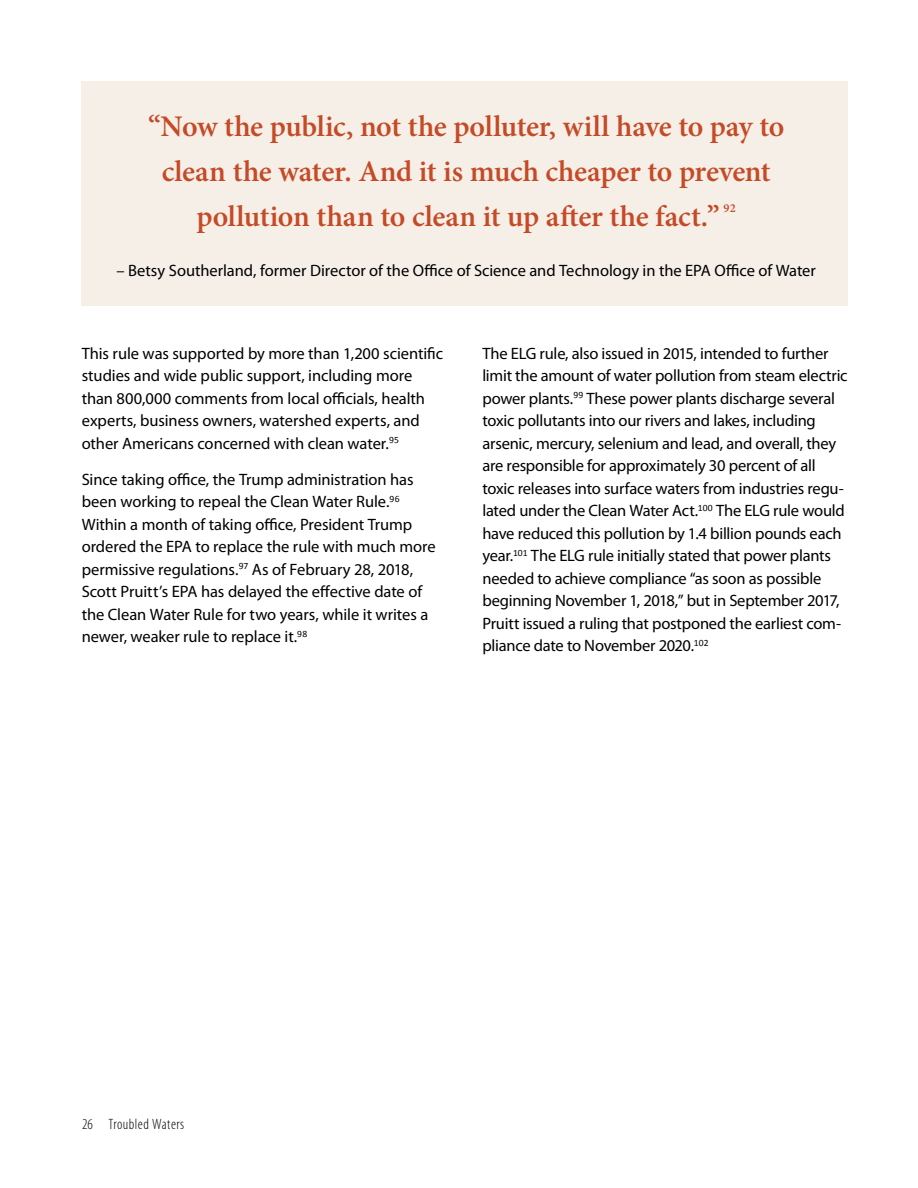
<style>
.page{position:relative;width:918px;height:1188px;background:#fff}
.page>*{position:absolute;margin:0;border:0;box-sizing:border-box;transform-origin:0 0}
.t1{font:600 30px/45px "Minion Pro";letter-spacing:-.01em;color:#c54a26;text-align:center}
.t2{font:16.5px/22.5px "Myriad Pro";letter-spacing:-.01em;color:#000}
.t3{font:300 condensed 15px "Myriad Pro";letter-spacing:.03em;color:#000}
.t4{font:600 12.3px "Minion Pro";color:#c54a26}
</style>
<div class="page">
<div style="left:82px;top:81px;width:766px;height:224px;background:#f5efe8"></div>
<h1 class="t1" style="left:148px;top:104px;width:638px">“Now the public, not the polluter, will have to pay to clean the water. And it is much cheaper to prevent pollution than to clean it up after the fact.”</h1>
<p class="t4" style="left:724px;top:199px;width:14px">92</p>
<p class="t2" style="left:116px;top:259px;width:701px">– Betsy Southerland, former Director of the Office of Science and Technology in the EPA Office of Water</p>
<p class="t2" style="left:82px;top:342px;width:363px">This rule was supported by more than 1,200 scientific studies and wide public support, including more than 800,000 comments from local officials, health experts, business owners, watershed experts, and other Americans concerned with clean water.<sup>95</sup></p>
<p class="t2" style="left:82px;top:468px;width:356px">Since taking office, the Trump administration has been working to repeal the Clean Water Rule.<sup>96<br></sup>Within a month of taking office, President Trump ordered the EPA to replace the rule with much more permissive regulations.<sup>97</sup> As of February 28, 2018, Scott Pruitt’s EPA has delayed the effective date of the Clean Water Rule for two years, while it writes a newer, weaker rule to replace it.<sup>98</sup></p>
<p class="t2" style="left:482px;top:342px;width:367px">The ELG rule, also issued in 2015, intended to further limit the amount of water pollution from steam electric power plants.<sup>99</sup> These power plants discharge several toxic pollutants into our rivers and lakes, including arsenic, mercury, selenium and lead, and overall, they are responsible for approximately 30 percent of all toxic releases into surface waters from industries regu&shy;lated under the Clean Water Act.<sup>100</sup> The ELG rule would have reduced this pollution by 1.4 billion pounds each year.<sup>101</sup> The ELG rule initially stated that power plants needed to achieve compliance “as soon as possible beginning November 1, 2018,” but in September 2017, Pruitt issued a ruling that postponed the earliest com&shy;pliance date to November 2020.<sup>102</sup></p>
<p class="t3" style="left:82px;top:1116px;width:104px">26 Troubled Waters</p>
</div>
